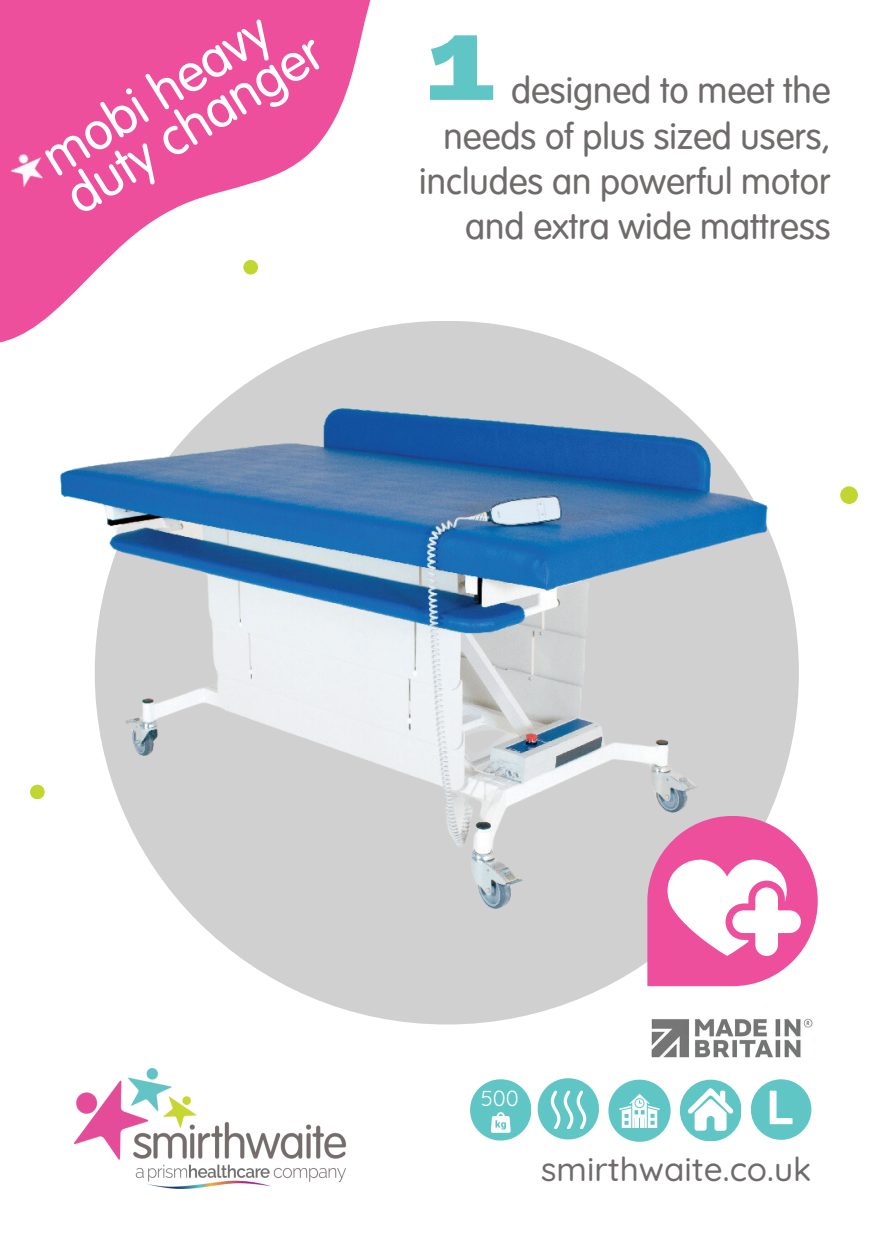
<style>
.page{position:relative;width:894px;height:1258px;background:#fff}
.page>*{position:absolute;margin:0;border:0;box-sizing:border-box;transform-origin:0 0}
.t1{font:52.5px/45.3px "VAG Rounded Next";color:#fff}
.t2{font:35.7px/45.3px "VAG Rounded Next";color:#6f6b6b;text-align:right}
.t3{font:500 33.3px "Quicksand";color:#6f6b6b}
.t4{font:21.9px "Quicksand";color:#fff}
</style>
<div class="page">
<div style="left:95px;top:321px;width:703px;height:703px;background:#d0d0d0;border-radius:50%"></div>
<svg style="left:0;top:0;width:371px;height:343px;fill:#ee4f9d"></svg>
<div style="left:243px;top:260px;width:15px;height:15px;background:#c1d72f;border-radius:50%"></div>
<div style="left:30px;top:785px;width:15px;height:14px;background:#c1d72f;border-radius:50%"></div>
<div style="left:840px;top:486px;width:17px;height:18px;background:#c1d72f;border-radius:50%"></div>
<img style="left:7px;top:144px;width:46px;height:49px">
<img style="left:651px;top:1018px;width:162px;height:40px">
<svg style="left:430px;top:35px;width:63px;height:65px"></svg>
<img style="left:40px;top:295px;width:778px;height:663px">
<svg style="left:647px;top:816px;width:170px;height:170px"></svg>
<img style="left:74px;top:1069px;width:273px;height:119px">
<div style="left:750px;top:1079px;width:61px;height:61px;background:#60c6c5;border-radius:50%"></div>
<svg style="left:769px;top:1090px;width:23px;height:34px"></svg>
<svg style="left:537px;top:1078px;width:61px;height:61px"></svg>
<svg style="left:470px;top:1079px;width:60px;height:61px"></svg>
<svg style="left:608px;top:1079px;width:62px;height:63px"></svg>
<svg style="left:679px;top:1079px;width:61px;height:61px"></svg>
<p class="t1" style="left:34px;top:143px;width:292px;rotate:-32deg">mobi heavy duty changer</p>
<h1 class="t2" style="left:419px;top:68px;width:412px">designed to meet the needs of plus sized users, includes an powerful motor and extra wide mattress</h1>
<p class="t4" style="left:481px;top:1084px;width:39px">500</p>
<p class="t3" style="left:540px;top:1147px;width:272px">smirthwaite.co.uk</p>
</div>
